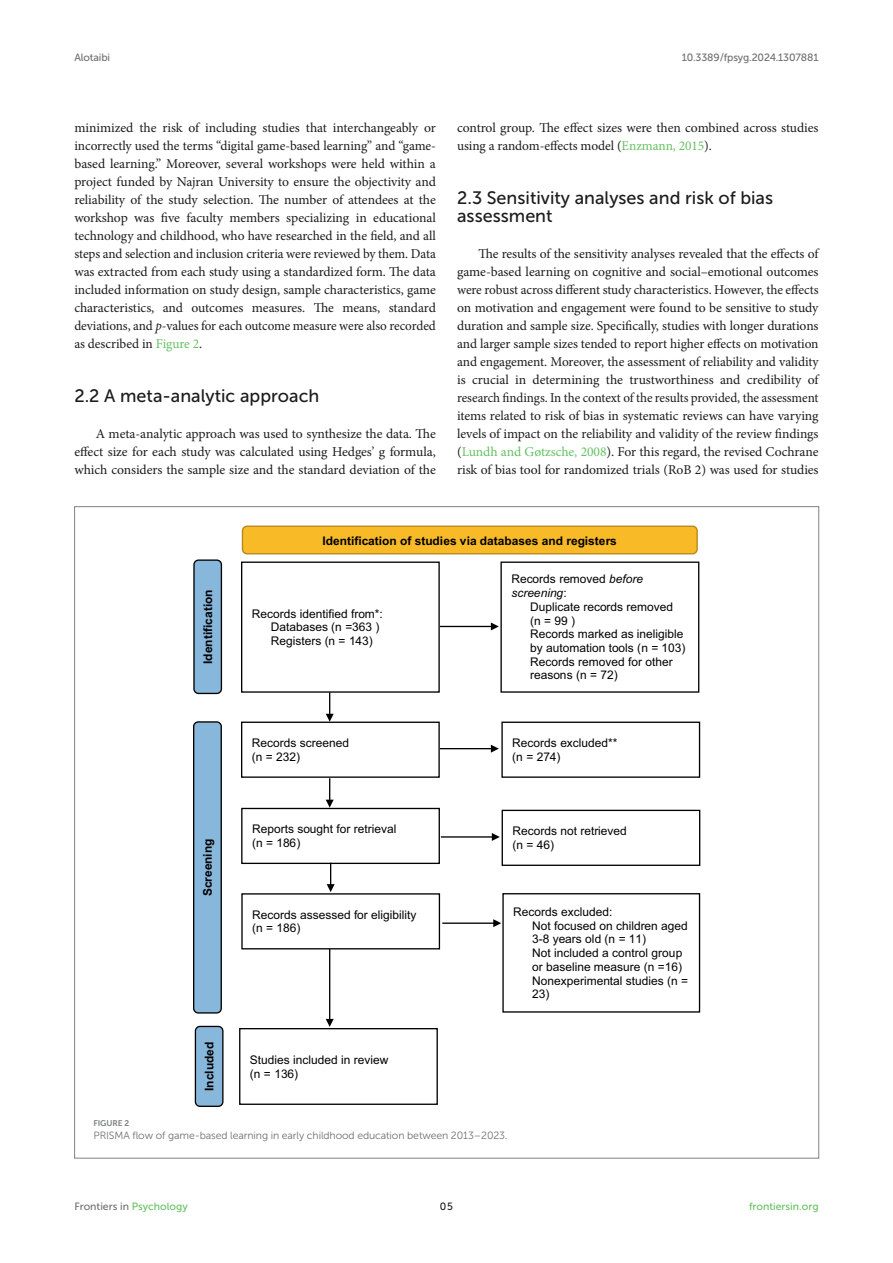
<style>
.page{position:relative;width:893px;height:1263px;background:#fff}
.page>*{position:absolute;margin:0;border:0;box-sizing:border-box;transform-origin:0 0}
.HEAD_2{font:18px/18px "Museo Sans 500";color:#1b1c1b}
.TEXT_FLUSH{font:13.5px/18px "Minion Pro";letter-spacing:-.005em;color:#1b1c1b;text-align:justify}
.TEXT{font:13.5px/18px "Minion Pro";letter-spacing:-.005em;color:#1b1c1b;text-align:justify}
.t1{font:12px/13.6px "Arial";color:#010001}
.t2{font:700 12px "Arial";color:#010001}
.t3{font:italic 12px "Arial";letter-spacing:.005em;color:#010001}
.FIG_LEG{font:10.5px "Museo Sans 300";letter-spacing:-.01em;color:#706f70}
.t4{font:10.5px "Museo Sans 500";letter-spacing:-.015em;color:#706f70}
.t5{font:10.5px "Museo Sans 500";color:#65c161}
.t6{font:10.5px "Museo Sans 500";color:#1b1c1b}
.FIG_HD{font:8.25px "Museo Sans 700";letter-spacing:-.01em;color:#7e7f7f}
.s1{font-style:italic}
.s2{color:#65c161}
.s3{font-style:normal}
</style>
<div class="page">
<div style="left:241px;top:561px;width:199px;height:132px;border:1px solid #010001"></div>
<div style="left:500px;top:561px;width:199px;height:132px;border:1px solid #010001"></div>
<div style="left:241px;top:721px;width:199px;height:57px;border:1px solid #010001"></div>
<div style="left:501px;top:721px;width:199px;height:57px;border:1px solid #010001"></div>
<div style="left:241px;top:808px;width:199px;height:56px;border:1px solid #010001"></div>
<div style="left:502px;top:810px;width:198px;height:56px;border:1px solid #010001"></div>
<div style="left:241px;top:893px;width:199px;height:56px;border:1px solid #010001"></div>
<div style="left:502px;top:893px;width:198px;height:120px;border:1px solid #010001"></div>
<div style="left:239px;top:1028px;width:199px;height:77px;border:1px solid #010001"></div>
<hr style="left:440px;top:626px;width:52px;height:1px;background:#010001">
<svg style="left:491px;top:622px;width:8px;height:8px"></svg>
<hr style="left:440px;top:748px;width:52px;height:1px;background:#010001">
<svg style="left:491px;top:745px;width:8px;height:8px"></svg>
<hr style="left:441px;top:836px;width:52px;height:2px;background:#010001">
<svg style="left:492px;top:833px;width:8px;height:8px"></svg>
<hr style="left:442px;top:922px;width:53px;height:2px;background:#010001">
<svg style="left:493px;top:919px;width:8px;height:8px"></svg>
<div style="left:242px;top:526px;width:455px;height:28px;background:#f8ba27;border-radius:5px"></div>
<div style="left:242px;top:526px;width:456px;height:28px;border:1px solid #b58618;border-radius:5px"></div>
<div style="left:194px;top:560px;width:27px;height:133px;background:#88b7dc;border-radius:5px"></div>
<div style="left:193px;top:559px;width:29px;height:135px;border:1px solid #010001;border-radius:5px"></div>
<div style="left:194px;top:722px;width:27px;height:291px;background:#88b7dc;border-radius:5px"></div>
<div style="left:193px;top:721px;width:29px;height:292px;border:1px solid #010001;border-radius:5px"></div>
<div style="left:195px;top:1026px;width:28px;height:80px;background:#88b7dc;border-radius:5px"></div>
<div style="left:195px;top:1026px;width:28px;height:81px;border:1px solid #010001;border-radius:5px"></div>
<svg style="left:326px;top:692px;width:8px;height:30px"></svg>
<svg style="left:326px;top:778px;width:8px;height:30px"></svg>
<svg style="left:327px;top:863px;width:8px;height:29px"></svg>
<hr style="left:329px;top:949px;width:1px;height:71px;background:#010001">
<svg style="left:326px;top:1019px;width:8px;height:8px"></svg>
<p class="t4" style="left:74px;top:51px;width:37px">Alotaibi</p>
<p class="t4" style="left:682px;top:51px;width:138px">10.3389/fpsyg.2024.1307881</p>
<p class="TEXT" style="left:74px;top:119px;width:363px">minimized the risk of including studies that interchangeably or incorrectly used the terms “digital game-based learning” and “game&shy;based learning.” Moreover, several workshops were held within a project funded by Najran University to ensure the objectivity and reliability of the study selection. The number of attendees at the workshop was five faculty members specializing in educational technology and childhood, who have researched in the field, and all steps and selection and inclusion criteria were reviewed by them. Data was extracted from each study using a standardized form. The data included information on study design, sample characteristics, game characteristics, and outcomes measures. The means, standard deviations, and <span class="s1">p</span>-values for each outcome measure were also recorded as described in <span class="s2">Figure 2</span>.</p>
<p class="HEAD_2" style="left:74px;top:387px;width:246px">2.2 A meta-analytic approach</p>
<p class="TEXT_FLUSH" style="left:74px;top:425px;width:363px;text-indent:21px">A meta-analytic approach was used to synthesize the data. The effect size for each study was calculated using Hedges’ g formula, which considers the sample size and the standard deviation of the</p>
<p class="TEXT_FLUSH" style="left:457px;top:119px;width:363px">control group. The effect sizes were then combined across studies using a random-effects model (<span class="s2">Enzmann, 2015</span>).</p>
<p class="HEAD_2" style="left:457px;top:189px;width:318px">2.3 Sensitivity analyses and risk of bias assessment</p>
<p class="TEXT_FLUSH" style="left:457px;top:245px;width:363px;text-indent:21px">The results of the sensitivity analyses revealed that the effects of game-based learning on cognitive and social–emotional outcomes were robust across different study characteristics. However, the effects on motivation and engagement were found to be sensitive to study duration and sample size. Specifically, studies with longer durations and larger sample sizes tended to report higher effects on motivation and engagement. Moreover, the assessment of reliability and validity is crucial in determining the trustworthiness and credibility of research findings. In the context of the results provided, the assessment items related to risk of bias in systematic reviews can have varying levels of impact on the reliability and validity of the review findings (<span class="s2">Lundh and Gøtzsche, 2008</span>). For this regard, the revised Cochrane risk of bias tool for randomized trials (RoB 2) was used for studies</p>
<p class="t2" style="left:200px;top:664px;width:76px;rotate:-90deg">Identification</p>
<p class="t2" style="left:199px;top:896px;width:59px;rotate:-90deg">Screening</p>
<p class="t2" style="left:201px;top:1091px;width:51px;rotate:-90deg">Included</p>
<p class="t2" style="left:322px;top:532px;width:296px">Identification of studies via databases and registers</p>
<p class="t1" style="left:271px;top:607px;width:114px;text-indent:-19px">Records identified from*:<br>Databases (n =363 )<br>Registers (n = 143)</p>
<p class="t1" style="left:511px;top:572px;width:133px">Records removed <span class="s1">before</span></p>
<p class="t3" style="left:511px;top:585px;width:57px">screening<span class="s3">:</span></p>
<p class="t1" style="left:530px;top:600px;width:144px">Duplicate records removed</p>
<p class="t1" style="left:530px;top:613px;width:46px">(n=99)</p>
<p class="t1" style="left:530px;top:627px;width:155px">Records marked as ineligible</p>
<p class="t1" style="left:530px;top:641px;width:157px">by automation tools (n = 103)</p>
<p class="t1" style="left:530px;top:654px;width:144px">Records removed for other</p>
<p class="t1" style="left:530px;top:668px;width:89px">reasons (n = 72)</p>
<p class="t1" style="left:252px;top:736px;width:99px">Records screened (n = 232)</p>
<p class="t1" style="left:512px;top:736px;width:107px">Records excluded** (n = 274)</p>
<p class="t1" style="left:252px;top:822px;width:146px">Reports sought for retrieval (n = 186)</p>
<p class="t1" style="left:512px;top:824px;width:116px">Records not retrieved (n = 46)</p>
<p class="t1" style="left:252px;top:907px;width:166px">Records assessed for eligibility (n = 186)</p>
<p class="t1" style="left:532px;top:905px;width:158px;text-indent:-19px">Records excluded:<br>Not focused on children aged<br>3-8 years old (n = 11)<br>Not included a control group or baseline measure (n =16)<br>Nonexperimental studies (n =<br>23)</p>
<p class="t1" style="left:250px;top:1053px;width:140px">Studies included in review (n = 136)</p>
<p class="FIG_HD" style="left:94px;top:1118px;width:37px">FIGURE 2</p>
<p class="FIG_LEG" style="left:94px;top:1130px;width:415px">PRISMA flow of game-based learning in early childhood education between 2013–2023.</p>
<p class="t4" style="left:74px;top:1200px;width:115px">Frontiers in <span class="s2">Psychology</span></p>
<p class="t6" style="left:440px;top:1200px;width:14px">05</p>
<p class="t5" style="left:749px;top:1200px;width:71px">frontiersin.org</p>
</div>
